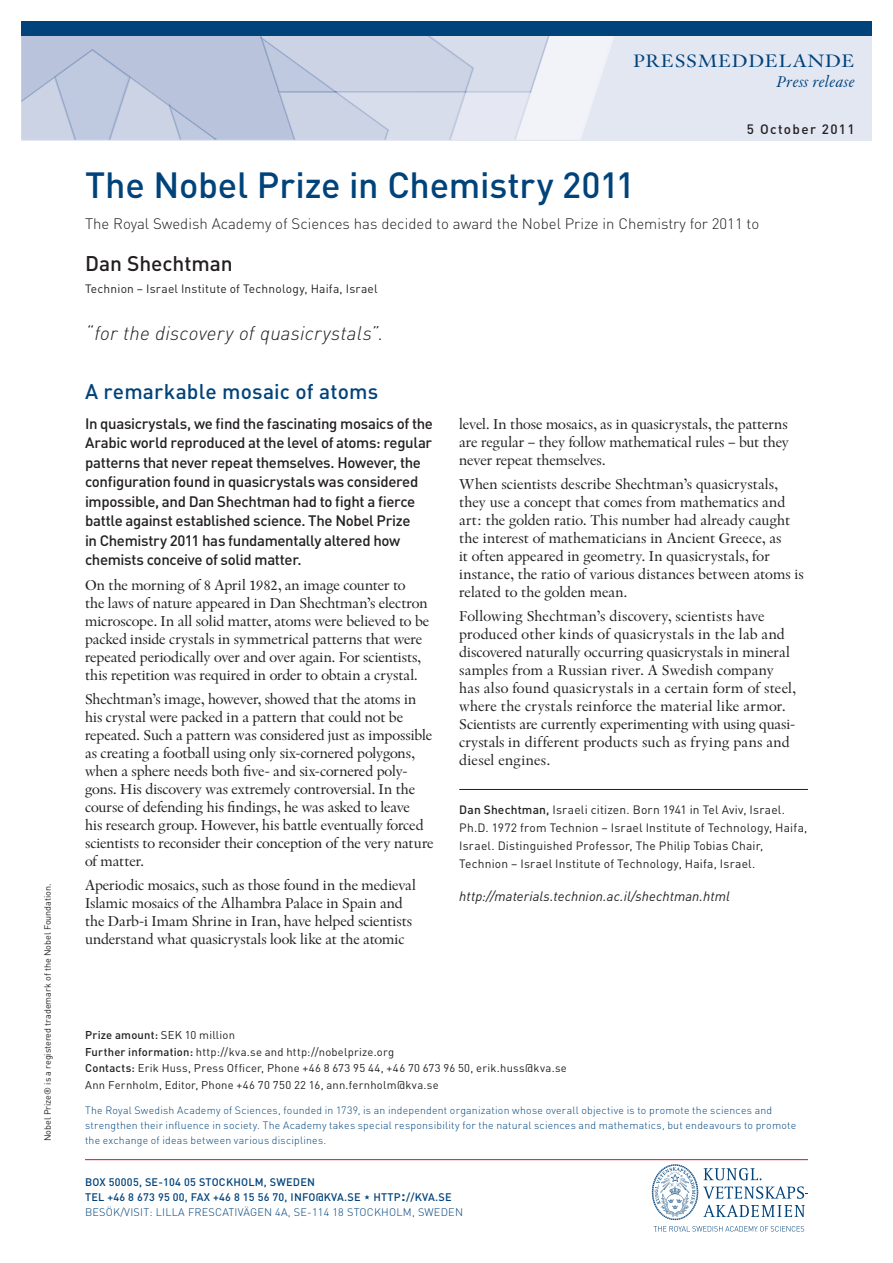
<style>
.page{position:relative;width:893px;height:1263px;background:#fff}
.page>*{position:absolute;margin:0;border:0;box-sizing:border-box;transform-origin:0 0}
.t1{font:500 36px "DIN Pro";letter-spacing:-.01em;color:#00437b}
.t2{font:500 21px "DIN Pro";letter-spacing:.005em;color:#00437b}
.t3{font:500 21px "DIN Pro";letter-spacing:-.005em;color:#231f20}
.t4{font:italic 300 19.5px "DIN Pro";letter-spacing:.01em;color:#231f20}
.t5{font:18.9px "Indigo Twenty";letter-spacing:.03em;color:#00437b;scale:1.11 1}
.t6{font:italic 16.5px "Indigo Twenty";letter-spacing:.03em;color:#00437b}
.t7{font:15px/18px "Indigo Twenty";color:#231f20}
.t8{font:500 15px/19.5px "DIN Pro";letter-spacing:-.025em;color:#231f20}
.t9{font:300 15px "DIN Pro";color:#231f20}
.t10{font:italic 13.5px "DIN Pro";letter-spacing:.005em;color:#231f20}
.t11{font:500 13.5px "DIN Pro";letter-spacing:.1em;color:#231f20}
.t12{font:12px/18px "DIN Pro";letter-spacing:.015em;color:#231f20}
.t13{font:11.25px/16.5px "DIN Pro";letter-spacing:.02em;color:#231f20}
.t14{font:500 10.8px/15px "DIN Pro";letter-spacing:.02em;color:#00437b}
.t15{font:300 10.5px/15px "DIN Pro";letter-spacing:.02em;color:#00437b}
.t16{font:9px "DIN Pro";color:#231f20}
.s1{font-weight:500}
.s2{font-size:16.5px}
.s3{font-weight:300}
</style>
<div class="page">
<div style="left:21px;top:21px;width:851px;height:119px;background:#e3e7f2"></div>
<svg style="left:21px;top:36px;width:593px;height:104px"></svg>
<div style="left:21px;top:21px;width:851px;height:15px;background:#00437b"></div>
<svg style="left:654px;top:1226px;width:150px;height:5px"></svg>
<svg style="left:652px;top:1164px;width:156px;height:56px"></svg>
<hr style="left:85px;top:1159px;width:723px;height:1px;background:#e10831">
<hr style="left:459px;top:789px;width:349px;height:1px;background:#231f20">
<p class="t16" style="left:41px;top:1141px;width:259px;rotate:-90deg">Nobel Prize® is a registered trademark of the Nobel Foundation.</p>
<p class="t5" style="left:633px;top:49px;width:201px">PRESSMEDDELANDE</p>
<p class="t6" style="left:777px;top:71px;width:79px">Press release</p>
<p class="t11" style="left:747px;top:120px;width:109px">5 October 2011</p>
<h1 class="t1" style="left:85px;top:160px;width:551px">The Nobel Prize in Chemistry 2011</h1>
<p class="t9" style="left:85px;top:213px;width:676px">The Royal Swedish Academy of Sciences has decided to award the Nobel Prize in Chemistry for 2011 to</p>
<h2 class="t3" style="left:85px;top:249px;width:149px">Dan Shechtman</h2>
<p class="t12" style="left:85px;top:279px;width:294px">Technion – Israel Institute of Technology, Haifa, Israel</p>
<h3 class="t4" style="left:85px;top:321px;width:300px">“for the discovery of quasicrystals”.</h3>
<h2 class="t2" style="left:85px;top:377px;width:295px">A remarkable mosaic of atoms</h2>
<p class="t8" style="left:85px;top:413px;width:349px">In quasicrystals, we find the fascinating mosaics of the Arabic world reproduced at the level of atoms: regular patterns that never repeat themselves. However, the configuration found in quasicrystals was considered impossible, and Dan Shechtman had to fight a fierce battle against established science. The Nobel Prize<br>in Chemistry 2011 has fundamentally altered how chemists conceive of solid matter.</p>
<p class="t7" style="left:85px;top:575px;width:346px">On the morning of 8 April 1982, an image counter to<br>the laws of nature appeared in Dan Shechtman’s electron microscope. In all solid matter, atoms were believed to be packed inside crystals in symmetrical patterns that were repeated periodically over and over again. For scientists, this repetition was required in order to obtain a crystal.</p>
<p class="t7" style="left:85px;top:690px;width:350px">Shechtman’s image, however, showed that the atoms in his crystal were packed in a pattern that could not be repeated. Such a pattern was considered just as impossible as creating a football using only six-cornered polygons, when a sphere needs both five- and six-cornered poly&shy;gons. His discovery was extremely controversial. In the course of defending his findings, he was asked to leave<br>his research group. However, his battle eventually forced scientists to reconsider their conception of the very nature of matter.</p>
<p class="t7" style="left:85px;top:876px;width:332px">Aperiodic mosaics, such as those found in the medieval Islamic mosaics of the Alhambra Palace in Spain and the Darb-i Imam Shrine in Iran, have helped scientists understand what quasicrystals look like at the atomic</p>
<p class="t7" style="left:459px;top:414px;width:331px;text-align:justify">level. In those mosaics, as in quasicrystals, the patterns are regular – they follow mathematical rules – but they never repeat themselves.</p>
<p class="t7" style="left:459px;top:475px;width:346px">When scientists describe Shechtman’s quasicrystals, they use a concept that comes from mathematics and art: the golden ratio. This number had already caught the interest of mathematicians in Ancient Greece, as<br>it often appeared in geometry. In quasicrystals, for instance, the ratio of various distances between atoms is related to the golden mean.</p>
<p class="t7" style="left:459px;top:607px;width:338px">Following Shechtman’s discovery, scientists have produced other kinds of quasicrystals in the lab and discovered naturally occurring quasicrystals in mineral samples from a Russian river. A Swedish company has also found quasicrystals in a certain form of steel, where the crystals reinforce the material like armor.<br>Scientists are currently experimenting with using quasi&shy;crystals in different products such as frying pans and diesel engines.</p>
<p class="t12" style="left:459px;top:800px;width:350px"><span class="s1">Dan Shechtman,</span> Israeli citizen. Born 1941 in Tel Aviv, Israel.<br>Ph.D. 1972 from Technion – Israel Institute of Technology, Haifa, Israel. Distinguished Professor, The Philip Tobias Chair, Technion – Israel Institute of Technology, Haifa, Israel.</p>
<p class="t10" style="left:459px;top:888px;width:272px">http://materials.technion.ac.il/shechtman.html</p>
<p class="t13" style="left:85px;top:1026px;width:483px"><span class="s1">Prize amount:</span> SEK 10 million<br><span class="s1">Further information:</span> http://kva.se and http://nobelprize.org<br><span class="s1">Contacts:</span> Erik Huss, Press Officer, Phone +46 8 673 95 44, +46 70 673 96 50, erik.huss@kva.se Ann Fernholm, Editor, Phone +46 70 750 22 16, ann.fernholm@kva.se</p>
<p class="t15" style="left:85px;top:1102px;width:713px">The Royal Swedish Academy of Sciences, founded in 1739, is an independent organization whose overall objective is to promote the sciences and strengthen their influence in society. The Academy takes special responsibility for the natural sciences and mathematics, but endeavours to promote the exchange of ideas between various disciplines.</p>
<p class="t14" style="left:85px;top:1174px;width:379px">BOX 50005, SE-104 05 STOCKHOLM, SWEDEN<br>TEL +46 8 673 95 00, FAX +46 8 15 56 70, INFO@KVA.SE HTTP<span class="s2">:</span>//KVA.SE<br><span class="s3">BESÖK/VISIT: LILLA FRESCATIVÄGEN 4A, SE-114 18 STOCKHOLM, SWEDEN</span></p>
</div>
